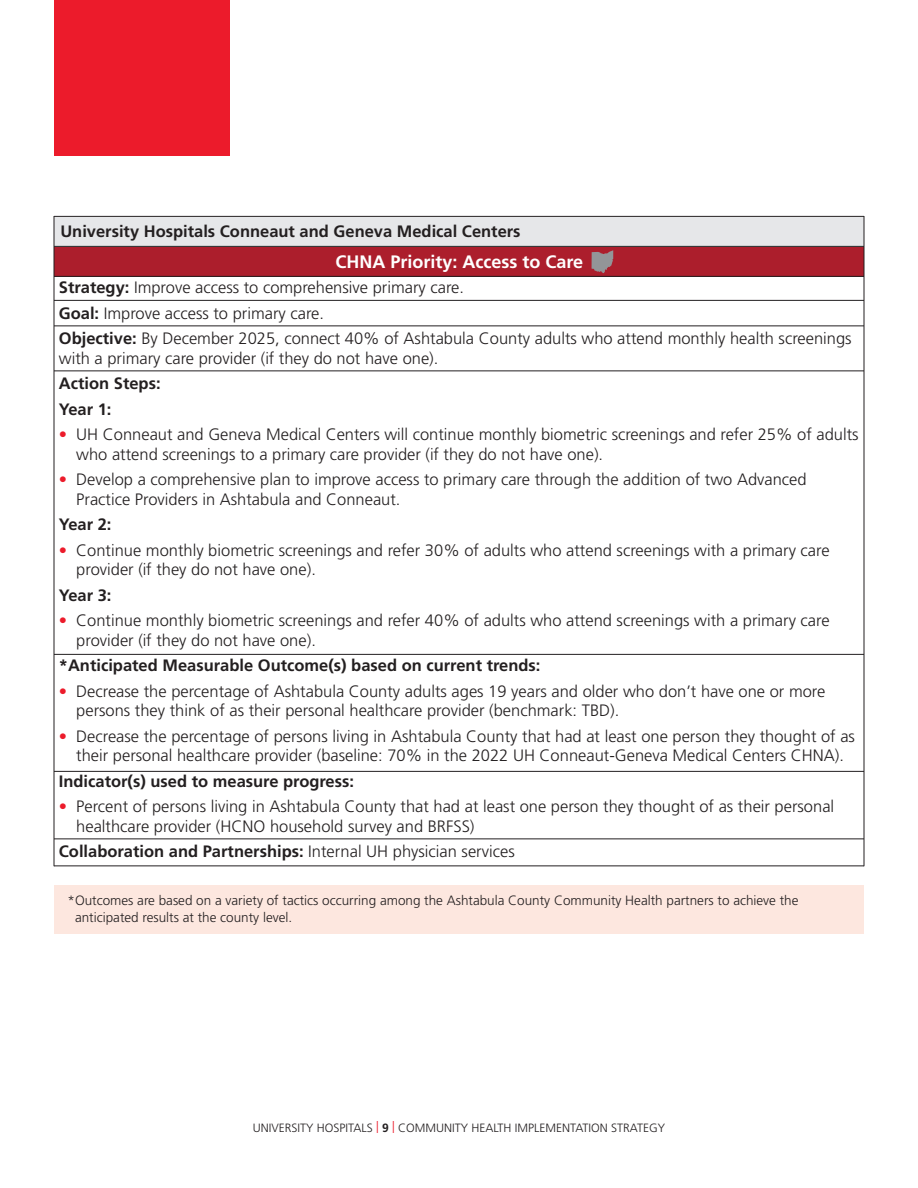
<style>
.page{position:relative;width:918px;height:1188px;background:#fff}
.page>*{position:absolute;margin:0;border:0;box-sizing:border-box;transform-origin:0 0}
.t1{font:700 18px "Frutiger LT Pro";color:#fff}
.t2{font:300 16.5px/19.5px "Frutiger LT Pro";color:#231f20}
.t3{font:700 16.5px "Frutiger LT Pro";color:#231f20}
.t4{font:300 13.5px/16.5px "Frutiger LT Pro";color:#231f20}
.t5{font:300 12px "Frutiger LT Pro";color:#231f20}
.s1{font-weight:700}
.s2{color:#ec1b2b}
.s3{font-weight:300}
</style>
<div class="page">
<div style="left:54px;top:217px;width:810px;height:30px;background:#e6e7e9"></div>
<div style="left:54px;top:247px;width:810px;height:30px;background:#ac1e2c"></div>
<div style="left:54px;top:0;width:176px;height:156px;background:#ec1b2b"></div>
<hr style="left:54px;top:216px;width:810px;height:1px;background:#231f20">
<hr style="left:54px;top:246px;width:810px;height:1px;background:#231f20">
<hr style="left:54px;top:276px;width:810px;height:1px;background:#231f20">
<hr style="left:54px;top:300px;width:810px;height:1px;background:#231f20">
<hr style="left:54px;top:326px;width:810px;height:1px;background:#231f20">
<hr style="left:54px;top:370px;width:810px;height:1px;background:#231f20">
<hr style="left:54px;top:654px;width:810px;height:1px;background:#231f20">
<hr style="left:54px;top:771px;width:810px;height:1px;background:#231f20">
<hr style="left:54px;top:838px;width:810px;height:1px;background:#231f20">
<hr style="left:54px;top:866px;width:810px;height:1px;background:#231f20">
<hr style="left:54px;top:216px;width:1px;height:650px;background:#231f20">
<hr style="left:864px;top:216px;width:1px;height:650px;background:#231f20">
<div style="left:54px;top:885px;width:810px;height:49px;background:#fde7df"></div>
<svg style="left:592px;top:250px;width:21px;height:23px"></svg>
<p class="t3" style="left:60px;top:221px;width:462px">University Hospitals Conneaut and Geneva Medical Centers</p>
<p class="t1" style="left:336px;top:251px;width:249px">CHNA Priority: Access to Care</p>
<p class="t2" style="left:59px;top:278px;width:407px"><span class="s1">Strategy:</span> Improve access to comprehensive primary care.</p>
<p class="t2" style="left:59px;top:303px;width:267px"><span class="s1">Goal:</span> Improve access to primary care.</p>
<p class="t2" style="left:59px;top:329px;width:794px"><span class="s1">Objective:</span> By December 2025, connect 40% of Ashtabula County adults who attend monthly health screenings with a primary care provider (if they do not have one).</p>
<p class="t3" style="left:59px;top:374px;width:103px">Action Steps:</p>
<p class="t3" style="left:59px;top:399px;width:54px">Year 1:</p>
<p class="t2" style="left:76px;top:425px;width:784px;text-indent:-17px"><span class="s2">•</span> UH Conneaut and Geneva Medical Centers will continue monthly biometric screenings and refer 25% of adults who attend screenings to a primary care provider (if they do not have one).</p>
<p class="t2" style="left:76px;top:470px;width:732px;text-indent:-17px"><span class="s2">•</span> Develop a comprehensive plan to improve access to primary care through the addition of two Advanced<br>Practice Providers in Ashtabula and Conneaut.</p>
<p class="t3" style="left:59px;top:515px;width:54px">Year 2:</p>
<p class="t2" style="left:76px;top:540px;width:755px;text-indent:-17px"><span class="s2">•</span> Continue monthly biometric screenings and refer 30% of adults who attend screenings with a primary care provider (if they do not have one).</p>
<p class="t3" style="left:59px;top:585px;width:54px">Year 3:</p>
<p class="t2" style="left:76px;top:611px;width:755px;text-indent:-17px"><span class="s2">•</span> Continue monthly biometric screenings and refer 40% of adults who attend screenings with a primary care provider (if they do not have one).</p>
<p class="t3" style="left:59px;top:656px;width:483px">*Anticipated Measurable Outcome(s) based on current trends:</p>
<p class="t2" style="left:76px;top:681px;width:751px;text-indent:-17px"><span class="s2">•</span> Decrease the percentage of Ashtabula County adults ages 19 years and older who don’t have one or more persons they think of as their personal healthcare provider (benchmark: TBD).</p>
<p class="t2" style="left:59px;top:726px;width:798px;text-align:center"><span class="s2">•</span> Decrease the percentage of persons living in Ashtabula County that had at least one person they thought of as their personal healthcare provider (baseline: 70% in the 2022 UH Conneaut-Geneva Medical Centers CHNA).</p>
<p class="t3" style="left:59px;top:771px;width:297px">Indicator(s) used to measure progress:</p>
<p class="t2" style="left:76px;top:797px;width:759px;text-indent:-17px"><span class="s2">•</span> Percent of persons living in Ashtabula County that had at least one person they thought of as their personal healthcare provider (HCNO household survey and BRFSS)</p>
<p class="t3" style="left:59px;top:842px;width:457px">Collaboration and Partnerships: <span class="s3">Internal UH physician services</span></p>
<p class="t4" style="left:75px;top:892px;width:725px;text-indent:-8px">*Outcomes are based on a variety of tactics occurring among the Ashtabula County Community Health partners to achieve the anticipated results at the county level.</p>
<p class="t5" style="left:253px;top:1121px;width:414px">UNIVERSITY HOSPITALS <span class="s2">|</span> <span class="s1">9</span> <span class="s2">|</span> COMMUNITY HEALTH IMPLEMENTATION STRATEGY</p>
</div>
